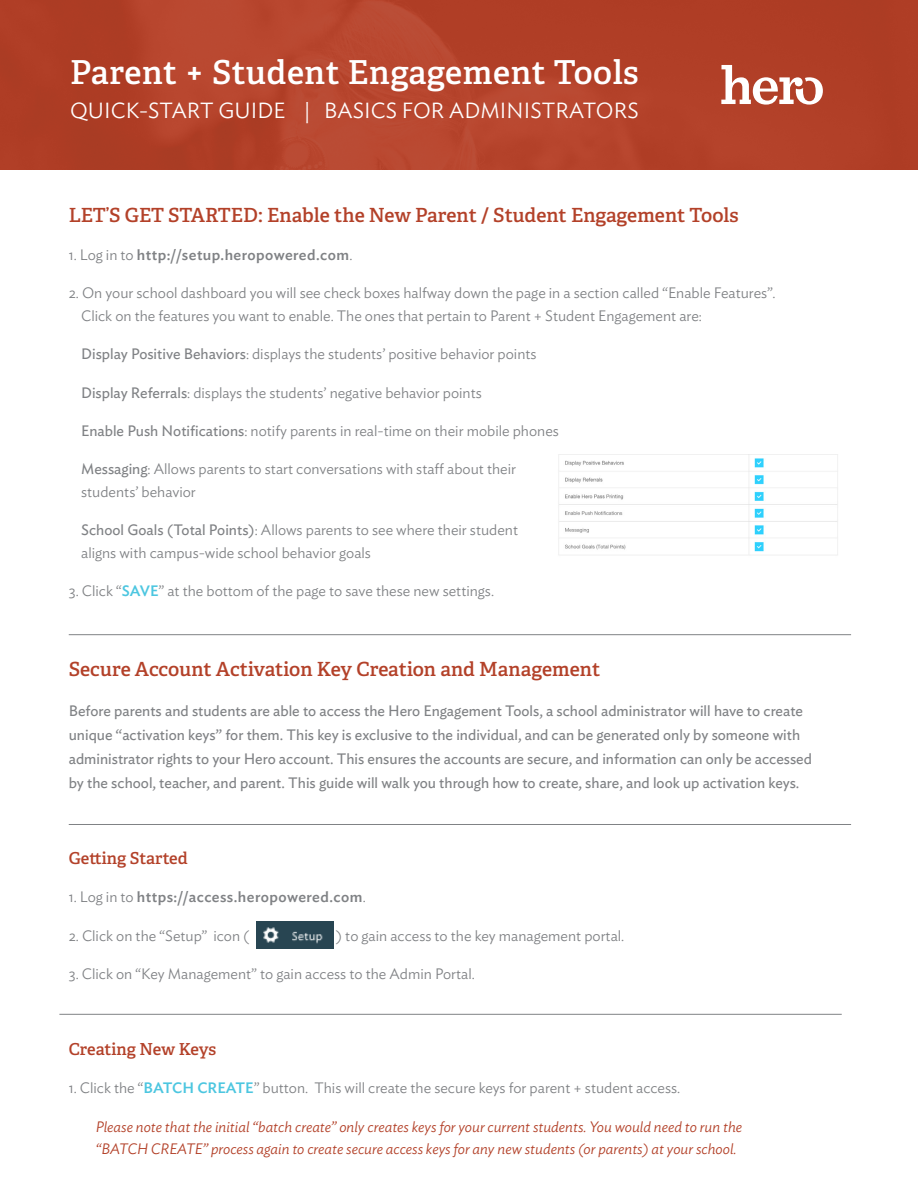
<style>
.page{position:relative;width:918px;height:1188px;background:#fff}
.page>*{position:absolute;margin:0;border:0;box-sizing:border-box;transform-origin:0 0}
.t1{font:600 33px "Adelle";letter-spacing:.015em;color:#fff}
.t2{font:300 21.75px "Ideal Sans";letter-spacing:.005em;color:#fff}
.t3{font:600 19.5px "Adelle";color:#b34129}
.t4{font:600 16.5px "Adelle";color:#b34129}
.t5{font:300 15px/22.5px "Ideal Sans";color:#808285}
.t6{font:15px/24px "Ideal Sans";color:#808285}
.t7{font:italic 300 15px/22.5px "Ideal Sans";color:#b34129}
.t8{font:500 15px "Ideal Sans";letter-spacing:.03em;color:#808285}
.s1{font-weight:300}
.s2{font-weight:400}
.s3{font-weight:500;color:#4cc6e0}
</style>
<div class="page">
<img style="left:558px;top:455px;width:280px;height:100px">
<img style="left:0;top:0;width:918px;height:170px">
<hr style="left:69px;top:824px;width:782px;height:1px;background:#808285">
<hr style="left:69px;top:634px;width:782px;height:1px;background:#808285">
<hr style="left:59px;top:1014px;width:783px;height:1px;background:#808285">
<svg style="left:721px;top:65px;width:102px;height:40px"></svg>
<img style="left:256px;top:921px;width:77px;height:28px">
<p class="t1" style="left:70px;top:51px;width:570px">Parent + Student Engagement Tools</p>
<p class="t2" style="left:70px;top:94px;width:570px">QUICK-START GUIDE | BASICS FOR ADMINISTRATORS</p>
<p class="t3" style="left:69px;top:203px;width:671px">LET’S GET STARTED: Enable the New Parent / Student Engagement Tools</p>
<p class="t8" style="left:69px;top:243px;width:285px"><span class="s1">1. Log in to</span> http://setup.heropowered.com<span class="s1">.</span></p>
<p class="t5" style="left:81px;top:281px;width:696px;text-indent:-12px">2. On your school dashboard you will see check boxes halfway down the page in a section called “Enable Features”.<br>Click on the features you want to enable. The ones that pertain to Parent + Student Engagement are:</p>
<p class="t5" style="left:81px;top:342px;width:457px"><span class="s2">Display Positive Behaviors</span>: displays the students’ positive behavior points</p>
<p class="t5" style="left:81px;top:380px;width:402px"><span class="s2">Display Referrals</span>: displays the students’ negative behavior points</p>
<p class="t5" style="left:81px;top:418px;width:479px"><span class="s2">Enable Push Notifications</span>: notify parents in real-time on their mobile phones</p>
<p class="t5" style="left:81px;top:457px;width:436px"><span class="s2">Messaging</span>: Allows parents to start conversations with staff about their students’ behavior</p>
<p class="t5" style="left:81px;top:517px;width:438px"><span class="s2">School Goals (Total Points)</span>: Allows parents to see where their student aligns with campus-wide school behavior goals</p>
<p class="t5" style="left:69px;top:578px;width:427px">3. Click “<span class="s3">SAVE</span>” at the bottom of the page to save these new settings.</p>
<p class="t3" style="left:69px;top:657px;width:533px">Secure Account Activation Key Creation and Management</p>
<p class="t6" style="left:69px;top:698px;width:745px">Before parents and students are able to access the Hero Engagement Tools, a school administrator will have to create unique “activation keys” for them. This key is exclusive to the individual, and can be generated only by someone with administrator rights to your Hero account. This ensures the accounts are secure, and information can only be accessed by the school, teacher, and parent. This guide will walk you through how to create, share, and look up activation keys.</p>
<p class="t4" style="left:69px;top:848px;width:120px">Getting Started</p>
<p class="t8" style="left:69px;top:886px;width:299px"><span class="s1">1. Log in to</span> https://access.heropowered.com<span class="s1">.</span></p>
<p class="t5" style="left:69px;top:923px;width:182px">2. Click on the “Setup” icon (</p>
<p class="t5" style="left:336px;top:923px;width:290px">) to gain access to the key management portal.</p>
<p class="t5" style="left:69px;top:961px;width:408px">3. Click on “Key Management” to gain access to the Admin Portal.</p>
<p class="t4" style="left:69px;top:1039px;width:149px">Creating New Keys</p>
<p class="t5" style="left:69px;top:1076px;width:613px">1. Click the “<span class="s3">BATCH CREATE</span>” button. This will create the secure keys for parent + student access.</p>
<p class="t7" style="left:96px;top:1114px;width:648px">Please note that the initial “batch create” only creates keys for your current students. You would need to run the “BATCH CREATE” process again to create secure access keys for any new students (or parents) at your school.</p>
</div>
